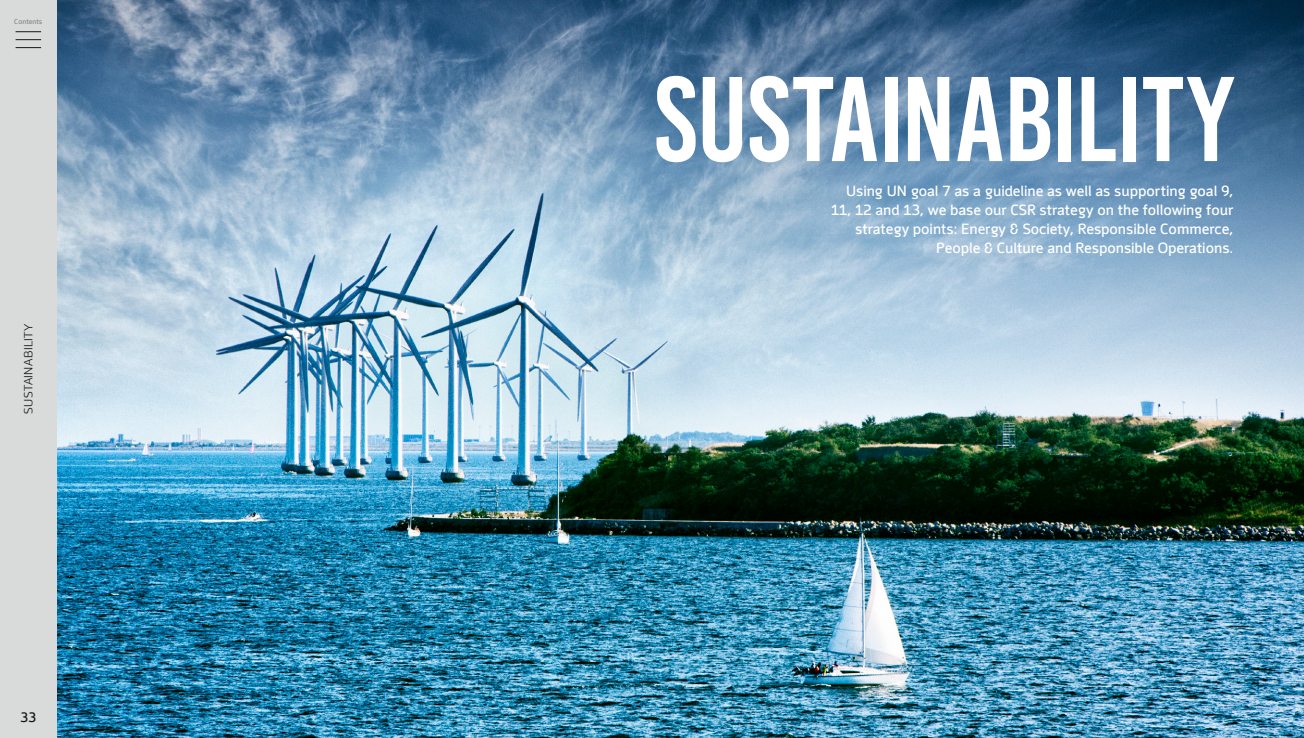
<style>
.page{position:relative;width:1304px;height:738px;background:#fff}
.page>*{position:absolute;margin:0;border:0;box-sizing:border-box;transform-origin:0 0}
.t1{font:120px "Bebas Kai";letter-spacing:-.01em;color:#fff}
.t2{font:700 15px/19px "Energi";color:#fff;text-align:right}
.t3{font:700 14px "Energi";color:#181716}
.t4{font:300 12px "Energi";letter-spacing:.03em;color:#181716}
.t5{font:700 7.2px "Energi";color:#868786}
</style>
<div class="page">
<img style="left:57px;top:0;width:1247px;height:737px">
<div style="left:0;top:0;width:57px;height:737px;background:#d9dada"></div>
<svg style="left:16px;top:31px;width:25px;height:1px"></svg>
<svg style="left:16px;top:39px;width:25px;height:1px"></svg>
<svg style="left:16px;top:47px;width:25px;height:1px"></svg>
<p class="t5" style="left:14px;top:17px;width:30px">Contents</p>
<p class="t4" style="left:22px;top:413px;width:91px;rotate:-90deg">SUSTAINABILITY</p>
<p class="t3" style="left:21px;top:709px;width:17px">33</p>
<h1 class="t1" style="left:654px;top:55px;width:581px">SUSTAINABILITY</h1>
<p class="t2" style="left:831px;top:181px;width:404px">Using UN goal 7 as a guideline as well as supporting goal 9, 11, 12 and 13, we base our CSR strategy on the following four strategy points: Energy &amp; Society, Responsible Commerce, People &amp; Culture and Responsible Operations.</p>
</div>
